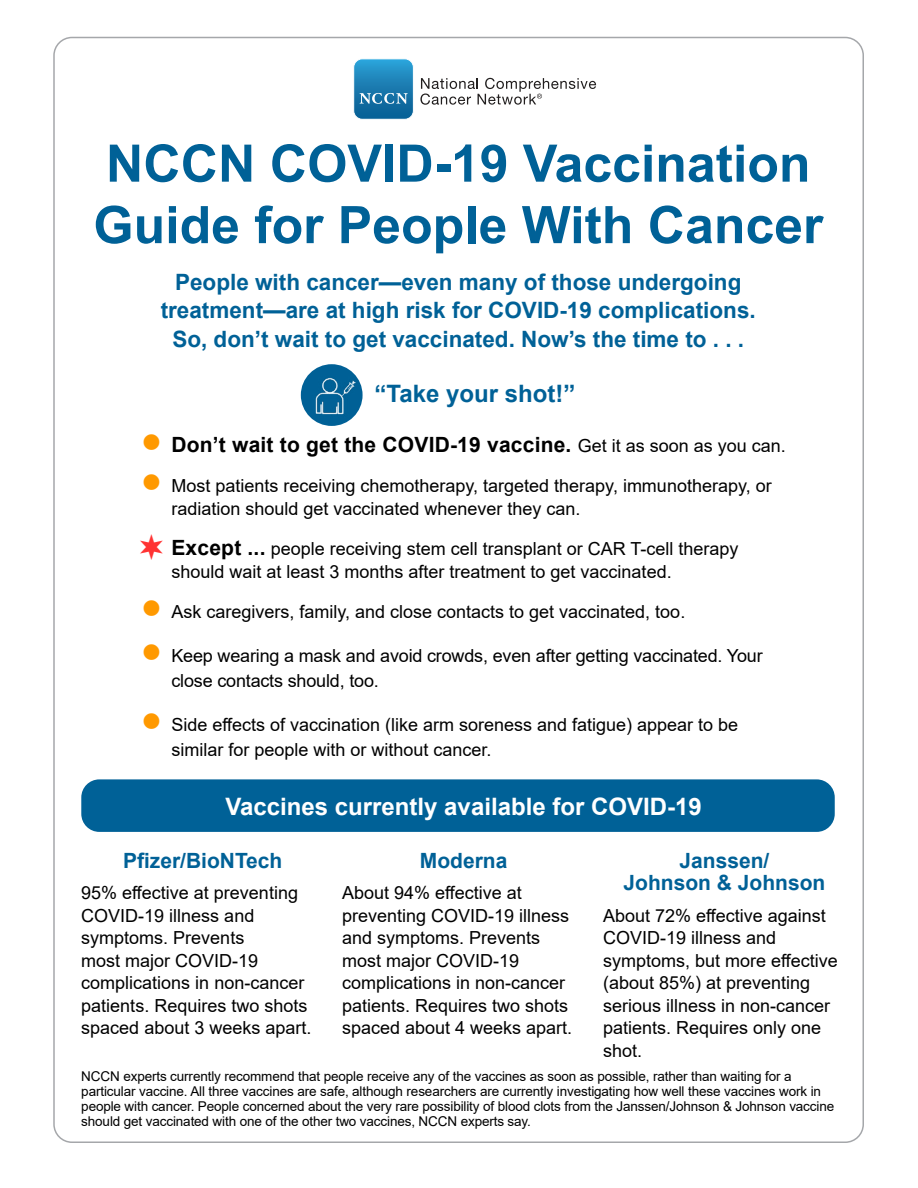
<style>
.page{position:relative;width:918px;height:1188px;background:#fff}
.page>*{position:absolute;margin:0;border:0;box-sizing:border-box;transform-origin:0 0}
.t1{font:700 51.75px/61.5px "Arial";color:#006197}
.t2{font:700 24px "Arial";color:#fff}
.t3{font:700 24px "Arial";color:#006197}
.t4{font:700 22.5px/28.5px "Arial";color:#006197;text-align:center}
.t5{font:700 21px "Arial";letter-spacing:.01em;color:#000}
.t6{font:700 21px/22.5px "Arial";color:#006197;text-align:center}
.t7{font:18px/22.5px "Arial";color:#000}
.t8{font:13.5px/15px "Arial";letter-spacing:-.01em;color:#000}
.s1{font-weight:400;font-size:18px}
.s2{font-weight:700;font-size:21px}
</style>
<div class="page">
<div style="left:81px;top:779px;width:754px;height:53px;background:#006197;border-radius:18px"></div>
<svg style="left:420px;top:78px;width:176px;height:27px"></svg>
<div style="left:353px;top:59px;width:61px;height:61px;border:1px solid #fff;border-radius:9px"></div>
<svg style="left:354px;top:59px;width:59px;height:60px"></svg>
<img style="left:301px;top:364px;width:62px;height:62px;border-radius:31px">
<h1 class="t1" style="left:93px;top:133px;width:731px">NCCN COVID-19 Vaccination<br>Guide for People With Cancer</h1>
<p class="t4" style="left:161px;top:268px;width:597px">People with cancer—even many of those undergoing treatment—are at high risk for COVID-19 complications.<br>So, don’t wait to get vaccinated. Now’s the time to . . .</p>
<h2 class="t3" style="left:374px;top:377px;width:202px">“Take your shot!”</h2>
<p class="t5" style="left:171px;top:430px;width:616px">Don’t wait to get the COVID-19 vaccine. <span class="s1">Get it as soon as you can.</span></p>
<p class="t7" style="left:171px;top:475px;width:602px">Most patients receiving chemotherapy, targeted therapy, immunotherapy, or radiation should get vaccinated whenever they can.</p>
<p class="t7" style="left:171px;top:538px;width:569px"><span class="s2">Except ...</span> people receiving stem cell transplant or CAR T-cell therapy should wait at least 3 months after treatment to get vaccinated.</p>
<p class="t7" style="left:171px;top:601px;width:515px">Ask caregivers, family, and close contacts to get vaccinated, too.</p>
<p class="t7" style="left:171px;top:643px;width:593px;line-height:25.5px">Keep wearing a mask and avoid crowds, even after getting vaccinated. Your close contacts should, too.</p>
<p class="t7" style="left:171px;top:712px;width:568px;line-height:25.5px">Side effects of vaccination (like arm soreness and fatigue) appear to be similar for people with or without cancer.</p>
<h2 class="t2" style="left:226px;top:790px;width:478px">Vaccines currently available for COVID-19</h2>
<p class="t6" style="left:123px;top:849px;width:161px">Pfizer/BioNTech</p>
<p class="t7" style="left:81px;top:881px;width:232px">95% effective at preventing<br>COVID-19 illness and symptoms. Prevents<br>most major COVID-19 complications in non-cancer patients. Requires two shots spaced about 3 weeks apart.</p>
<p class="t6" style="left:624px;top:849px;width:203px">Janssen/<br>Johnson &amp; Johnson</p>
<p class="t7" style="left:603px;top:904px;width:236px">About 72% effective against<br>COVID-19 illness and symptoms, but more effective (about 85%) at preventing serious illness in non-cancer patients. Requires only one shot.</p>
<p class="t8" style="left:81px;top:1068px;width:755px">NCCN experts currently recommend that people receive any of the vaccines as soon as possible, rather than waiting for a particular vaccine. All three vaccines are safe, although researchers are currently investigating how well these vaccines work in people with cancer. People concerned about the very rare possibility of blood clots from the Janssen/Johnson &amp; Johnson vaccine should get vaccinated with one of the other two vaccines, NCCN experts say.</p>
<p class="t6" style="left:420px;top:849px;width:89px">Moderna</p>
<p class="t7" style="left:342px;top:881px;width:232px">About 94% effective at preventing COVID-19 illness and symptoms. Prevents most major COVID-19 complications in non-cancer patients. Requires two shots spaced about 4 weeks apart.</p>
</div>
